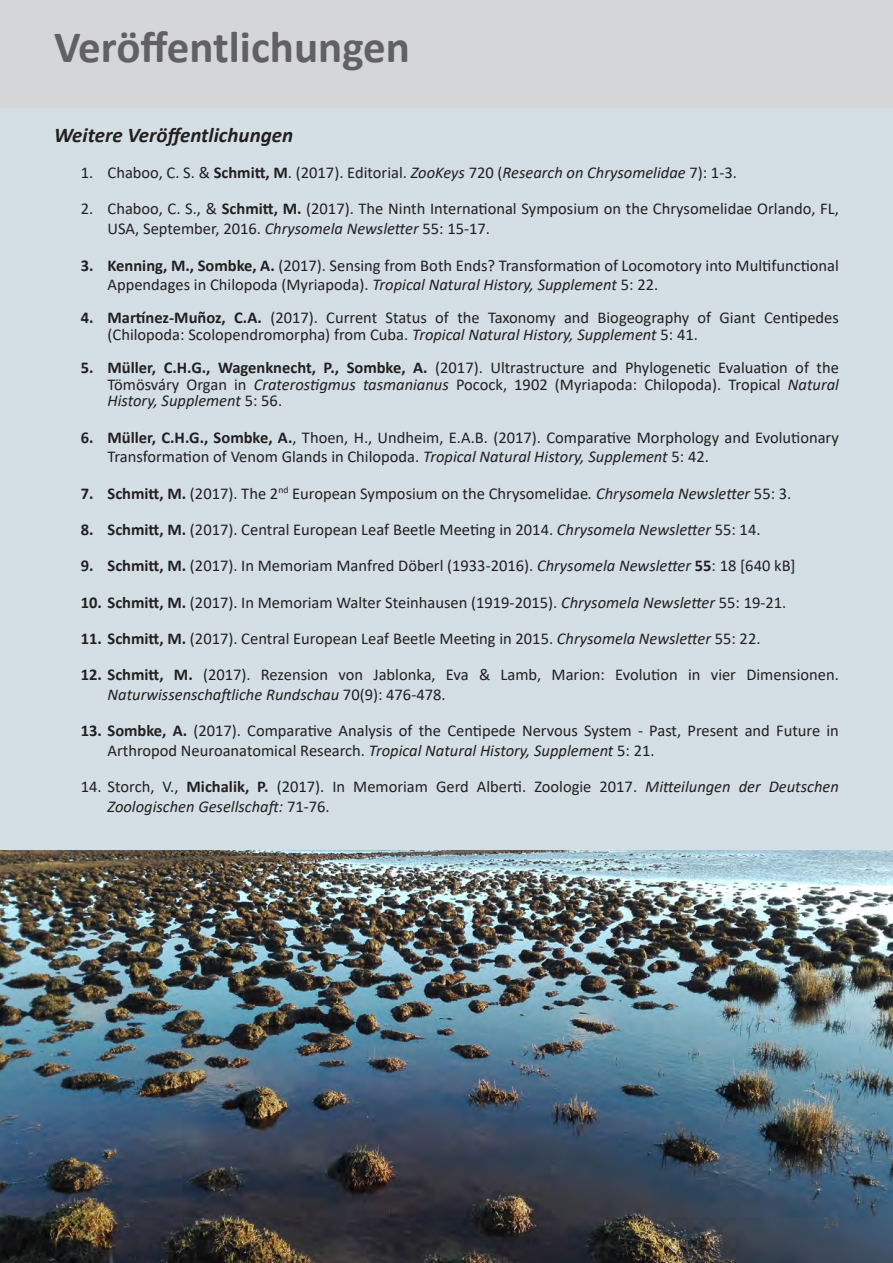
<style>
.page{position:relative;width:893px;height:1263px;background:#fff}
.page>*{position:absolute;margin:0;border:0;box-sizing:border-box;transform-origin:0 0}
.t1{font:700 45px "Calibri";color:#616164}
.t2{font:italic 700 21px "Calibri";color:#231f20}
.t3{font:18px "Calibri";color:#5a5a5d}
.t4{font:16.5px/19.8px "Calibri";color:#231f20}
.s1{font-weight:700}
.s2{font-style:italic}
</style>
<div class="page">
<div style="left:0;top:0;width:893px;height:108px;background:#d5d6d8"></div>
<img style="left:0;top:850px;width:893px;height:413px">
<p class="t1" style="left:54px;top:15px;width:357px">Veröffentlichungen</p>
<p class="t2" style="left:54px;top:120px;width:241px">Weitere Veröffentlichungen</p>
<p class="t4" style="left:81px;top:162px;width:658px">1. Chaboo, C. S. &amp; <span class="s1">Schmitt, M</span>. (2017). Editorial. <span class="s2">ZooKeys</span> 720 (<span class="s2">Research on Chrysomelidae</span> 7): 1-3.</p>
<p class="t4" style="left:108px;top:199px;width:733px;text-indent:-27px">2. Chaboo, C. S., &amp; <span class="s1">Schmitt, M.</span> (2017). The Ninth International Symposium on the Chrysomelidae Orlando, FL,<br>USA, September, 2016. <span class="s2">Chrysomela Newsletter</span> 55: 15-17.</p>
<p class="t4" style="left:108px;top:255px;width:733px;text-indent:-27px"><span class="s1">3. Kenning, M., Sombke, A.</span> (2017). Sensing from Both Ends? Transformation of Locomotory into Multifunctional<br>Appendages in Chilopoda (Myriapoda). <span class="s2">Tropical Natural History, Supplement</span> 5: 22.</p>
<p class="t4" style="left:108px;top:309px;width:733px;line-height:16.6px;text-indent:-27px"><span class="s1">4. Martínez-Muñoz, C.A.</span> (2017). Current Status of the Taxonomy and Biogeography of Giant Centipedes (Chilopoda: Scolopendromorpha) from Cuba. <span class="s2">Tropical Natural History, Supplement</span> 5: 41.</p>
<p class="t4" style="left:108px;top:359px;width:733px;line-height:16.6px;text-align:justify;text-indent:-27px"><span class="s1">5. Müller, C.H.G., Wagenknecht, P., Sombke, A.</span> (2017). Ultrastructure and Phylogenetic Evaluation of the Tömösváry Organ in <span class="s2">Craterostigmus tasmanianus</span> Pocock, 1902 (Myriapoda: Chilopoda). Tropical <span class="s2">Natural History, Supplement</span> 5: 56.</p>
<p class="t4" style="left:108px;top:427px;width:733px;text-indent:-27px"><span class="s1">6. Müller, C.H.G., Sombke, A.</span>, Thoen, H., Undheim, E.A.B. (2017). Comparative Morphology and Evolutionary<br>Transformation of Venom Glands in Chilopoda. <span class="s2">Tropical Natural History, Supplement</span> 5: 42.</p>
<p class="t4" style="left:81px;top:483px;width:712px"><span class="s1">7. Schmitt, M.</span> (2017). The 2<sup>nd</sup> European Symposium on the Chrysomelidae<span class="s2">. Chrysomela Newsletter</span> 55: 3.</p>
<p class="t4" style="left:81px;top:519px;width:681px"><span class="s1">8. Schmitt, M.</span> (2017). Central European Leaf Beetle Meeting in 2014. <span class="s2">Chrysomela Newsletter</span> 55: 14.</p>
<p class="t4" style="left:81px;top:555px;width:716px"><span class="s1">9. Schmitt, M.</span> (2017). In Memoriam Manfred Döberl (1933-2016). <span class="s2">Chrysomela Newsletter</span> <span class="s1">55</span>: 18 [640 kB]</p>
<p class="t4" style="left:81px;top:592px;width:707px"><span class="s1">10. Schmitt, M.</span> (2017). In Memoriam Walter Steinhausen (1919-2015). <span class="s2">Chrysomela Newsletter</span> 55: 19-21.</p>
<p class="t4" style="left:81px;top:628px;width:681px"><span class="s1">11. Schmitt, M.</span> (2017). Central European Leaf Beetle Meeting in 2015. <span class="s2">Chrysomela Newsletter</span> 55: 22.</p>
<p class="t4" style="left:108px;top:664px;width:733px;text-indent:-27px"><span class="s1">12. Schmitt, M.</span> (2017). Rezension von Jablonka, Eva &amp; Lamb, Marion: Evolution in vier Dimensionen.<br><span class="s2">Naturwissenschaftliche Rundschau</span> 70(9): 476-478.</p>
<p class="t4" style="left:108px;top:720px;width:733px;text-indent:-27px"><span class="s1">13. Sombke, A.</span> (2017). Comparative Analysis of the Centipede Nervous System - Past, Present and Future in<br>Arthropod Neuroanatomical Research. <span class="s2">Tropical Natural History, Supplement</span> 5: 21.</p>
<p class="t4" style="left:108px;top:777px;width:733px;text-indent:-27px">14. Storch, V., <span class="s1">Michalik, P.</span> (2017). In Memoriam Gerd Alberti. Zoologie 2017. <span class="s2">Mitteilungen der Deutschen<br>Zoologischen Gesellschaft:</span> 71-76.</p>
<p class="t3" style="left:822px;top:1209px;width:20px">14</p>
</div>
